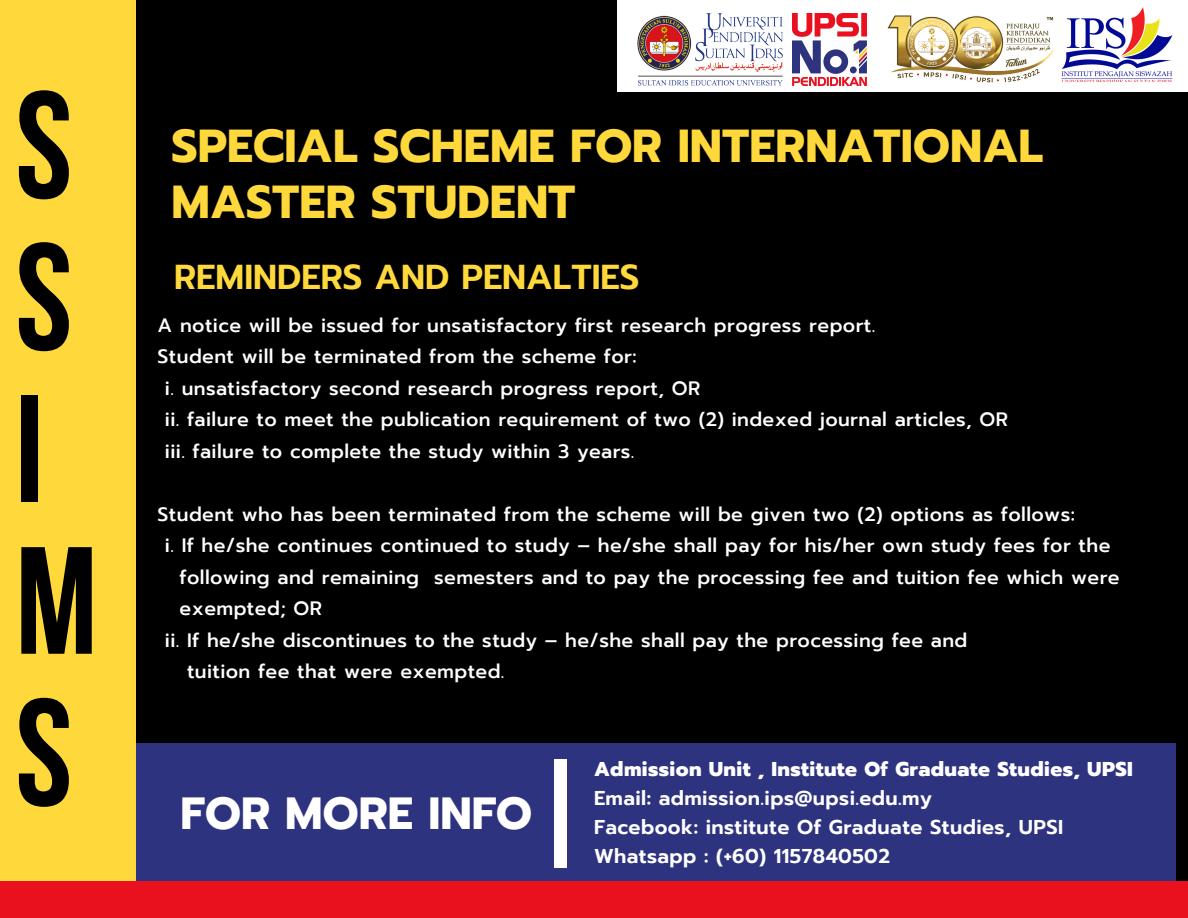
<style>
.page{position:relative;width:1188px;height:918px;background:#000}
.page>*{position:absolute;margin:0;border:0;box-sizing:border-box;transform-origin:0 0}
.t1{font:700 152.25px "Bebas Neue";color:#000}
.t2{font:151.5px "Open Sans";color:#fff}
.t3{font:700 46.05px/56.2px "Prompt";color:#ffd93b}
.t4{font:700 44.85px "Prompt";color:#fff}
.t5{font:600 34.5px "Prompt";color:#ffd93b}
.t6{font:600 19.95px "Prompt";letter-spacing:.02em;color:#fff}
.t7{font:800 19.95px "Prompt";letter-spacing:.02em;color:#fff}
.t8{font:500 19.35px "Prompt";letter-spacing:.02em;color:#fff}
</style>
<div class="page">
<div style="left:0;top:743px;width:1176px;height:138px;background:#2e337f"></div>
<div style="left:0;top:0;width:136px;height:918px;background:#ffd93b"></div>
<div style="left:0;top:881px;width:1188px;height:37px;background:#ea111f"></div>
<div style="left:617px;top:0;width:571px;height:92px;background:#fff"></div>
<img style="left:637px;top:13px;width:145px;height:72px">
<img style="left:792px;top:13px;width:74px;height:72px">
<img style="left:887px;top:15px;width:168px;height:68px">
<img style="left:1061px;top:7px;width:112px;height:75px">
<p class="t1" style="left:15px;top:84px;width:58px">S</p>
<p class="t1" style="left:15px;top:236px;width:58px">S</p>
<p class="t1" style="left:15px;top:388px;width:30px">I</p>
<p class="t1" style="left:15px;top:540px;width:84px">M</p>
<p class="t1" style="left:15px;top:691px;width:58px">S</p>
<p class="t3" style="left:172px;top:118px;width:873px">SPECIAL SCHEME FOR INTERNATIONAL<br>MASTER STUDENT</p>
<p class="t5" style="left:174px;top:251px;width:467px">REMINDERS AND PENALTIES</p>
<p class="t8" style="left:158px;top:311px;width:719px">A notice will be issued for unsatisfactory first research progress report.</p>
<p class="t8" style="left:158px;top:342px;width:480px">Student will be terminated from the scheme for:</p>
<p class="t8" style="left:165px;top:374px;width:537px">i. unsatisfactory second research progress report, OR</p>
<p class="t8" style="left:165px;top:405px;width:845px">ii. failure to meet the publication requirement of two (2) indexed journal articles, OR</p>
<p class="t8" style="left:165px;top:437px;width:471px">iii. failure to complete the study within 3 years.</p>
<p class="t8" style="left:158px;top:500px;width:919px">Student who has been terminated from the scheme will be given two (2) options as follows:</p>
<p class="t8" style="left:165px;top:531px;width:947px">i. If he/she continues continued to study – he/she shall pay for his/her own study fees for the</p>
<p class="t8" style="left:180px;top:563px;width:942px">following and remaining semesters and to pay the processing fee and tuition fee which were</p>
<p class="t8" style="left:180px;top:594px;width:144px">exempted; OR</p>
<p class="t8" style="left:165px;top:626px;width:804px">ii. If he/she discontinues to the study – he/she shall pay the processing fee and</p>
<p class="t8" style="left:187px;top:657px;width:319px">tuition fee that were exempted.</p>
<p class="t4" style="left:181px;top:780px;width:353px">FOR MORE INFO</p>
<p class="t2" style="left:539px;top:706px;width:44px">I</p>
<p class="t7" style="left:594px;top:754px;width:540px">Admission Unit , Institute Of Graduate Studies, UPSI</p>
<p class="t6" style="left:594px;top:783px;width:340px">Email: admission.ips@upsi.edu.my</p>
<p class="t6" style="left:594px;top:812px;width:471px">Facebook: institute Of Graduate Studies, UPSI</p>
<p class="t6" style="left:594px;top:842px;width:298px">Whatsapp : (+60) 1157840502</p>
</div>
